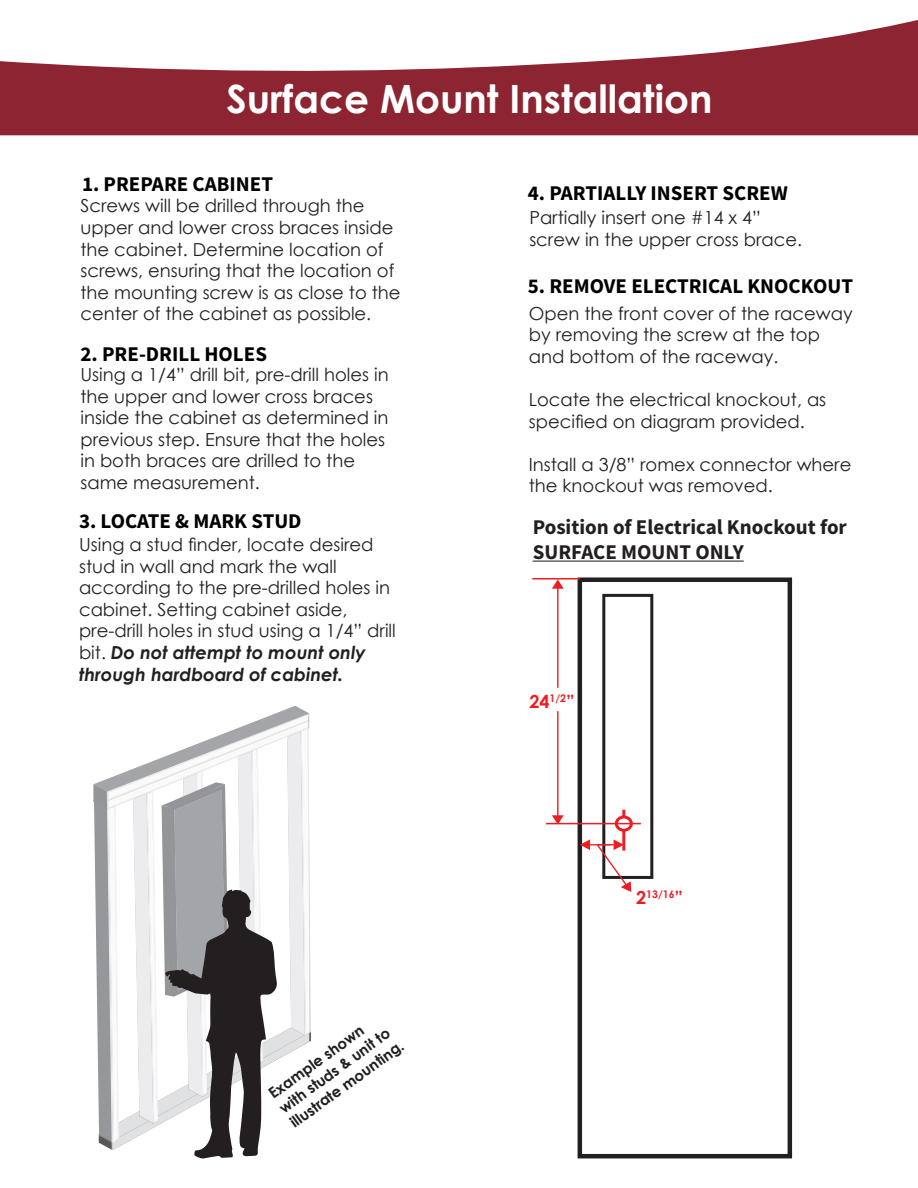
<style>
.page{position:relative;width:918px;height:1188px;background:#fff}
.page>*{position:absolute;margin:0;border:0;box-sizing:border-box;transform-origin:0 0}
.t1{font:700 39px "Century Gothic";color:#fff}
.t2{font:700 21px "Source Sans Pro";color:#000}
.t3{font:700 21px/25.2px "Source Sans Pro";color:#231f20}
.t4{font:18px/21.6px "Century Gothic";color:#231f20}
.t5{font:italic 700 18px/21.6px "Century Gothic";color:#231f20}
.t6{font:700 18px "Century Gothic";color:#ee1d23}
.t7{font:700 15px/18px "Century Gothic";color:#231f20}
.t8{font:700 10.5px "Century Gothic";color:#ee1d23}
.s1{font-weight:400;font-style:normal}
.s2{font-size:18px}
</style>
<div class="page">
<svg style="left:0;top:20px;width:918px;height:115px;fill:#8d2431"></svg>
<svg style="left:93px;top:706px;width:218px;height:453px"></svg>
<hr style="left:533px;top:561px;width:211px;height:1px;background:#231f20">
<div style="left:578px;top:577px;width:214px;height:581px;border:4px solid #231f20"></div>
<div style="left:602px;top:594px;width:51px;height:285px;border:3px solid #231f20"></div>
<svg style="left:552px;top:711px;width:12px;height:114px"></svg>
<svg style="left:552px;top:580px;width:12px;height:108px"></svg>
<hr style="left:622px;top:810px;width:3px;height:41px;background:#ee1d23">
<svg style="left:616px;top:817px;width:15px;height:13px"></svg>
<div style="left:615px;top:816px;width:18px;height:16px;border:3px solid #ee1d23;border-radius:50%"></div>
<svg style="left:580px;top:839px;width:51px;height:53px"></svg>
<hr style="left:546px;top:823px;width:95px;height:1px;background:#ee1d23">
<hr style="left:532px;top:578px;width:48px;height:2px;background:#ee1d23">
<p class="t1" style="left:226px;top:69px;width:487px">Surface Mount Installation</p>
<p class="t2" style="left:82px;top:170px;width:192px">1. PREPARE CABINET</p>
<p class="t4" style="left:81px;top:195px;width:322px">Screws will be drilled through the upper and lower cross braces inside the cabinet. Determine location of screws, ensuring that the location of the mounting screw is as close to the center of the cabinet as possible.</p>
<p class="t4" style="left:529px;top:207px;width:274px">Partially insert one #14 x 4” screw in the upper cross brace.</p>
<p class="t2" style="left:528px;top:179px;width:261px">4. PARTIALLY INSERT SCREW</p>
<p class="t2" style="left:528px;top:272px;width:327px">5. REMOVE ELECTRICAL KNOCKOUT</p>
<p class="t4" style="left:529px;top:302px;width:325px">Open the front cover of the raceway by removing the screw at the top and bottom of the raceway.</p>
<p class="t4" style="left:529px;top:388px;width:299px">Locate the electrical knockout, as specified on diagram provided.</p>
<p class="t4" style="left:529px;top:453px;width:324px">Install a 3/8” romex connector where the knockout was removed.</p>
<p class="t3" style="left:533px;top:514px;width:316px">Position of Electrical Knockout for<br>SURFACE MOUNT ONLY</p>
<p class="t2" style="left:81px;top:339px;width:188px">2. PRE-DRILL HOLES</p>
<p class="t4" style="left:80px;top:363px;width:310px">Using a 1/4” drill bit, pre-drill holes in the upper and lower cross braces inside the cabinet as determined in previous step. Ensure that the holes in both braces are drilled to the same measurement.</p>
<p class="t2" style="left:79px;top:507px;width:224px">3. LOCATE &amp; MARK STUD</p>
<p class="t4" style="left:79px;top:533px;width:313px">Using a stud finder, locate desired stud in wall and mark the wall according to the pre-drilled holes in cabinet. Setting cabinet aside,</p>
<p class="t5" style="left:79px;top:619px;width:318px"><span class="s1">pre-drill holes in stud using a 1/4” drill bit.</span> Do not attempt to mount only through hardboard of cabinet.</p>
<p class="t7" style="left:265px;top:1087px;width:138px;rotate:-36deg">Example shown with studs &amp; unit to illustrate mounting.</p>
<p class="t6" style="left:529px;top:688px;width:47px">24<sup>1/2</sup>”</p>
<p class="t8" style="left:636px;top:887px;width:49px"><span class="s2">2</span>13/16<span class="s2">”</span></p>
</div>
